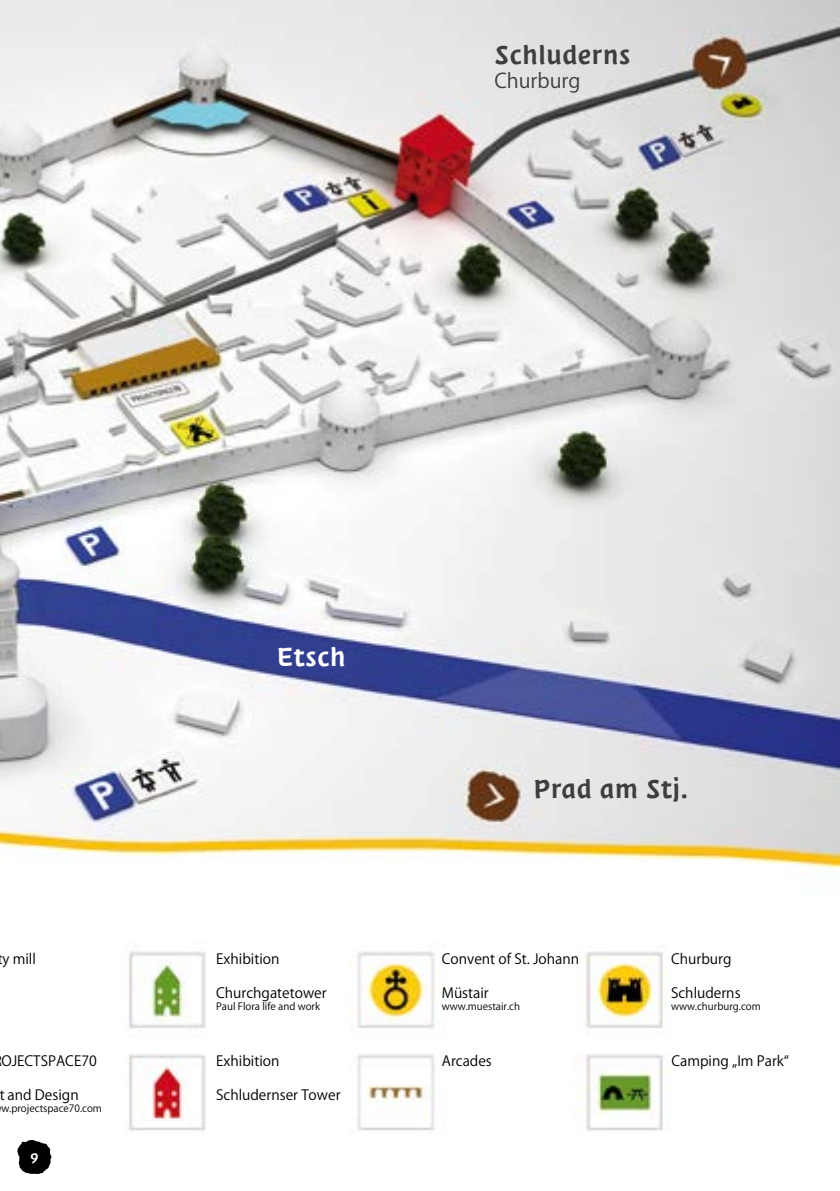
<style>
.page{position:relative;width:840px;height:1191px;background:#fff}
.page>*{position:absolute;margin:0;border:0;box-sizing:border-box;transform-origin:0 0}
.t1{font:30px "Suedtirol";color:#3e3d40}
.t2{font:30px "Suedtirol";color:#fff}
.t3{font:20px "Koz Go Pr 6 N";color:#3e3d40}
.t4{font:16px "Suedtirol";color:#fff}
.t5{font:14px "Koz Go Pr 6 N";color:#000}
.t6{font:10px "Koz Go Pr 6 N";color:#000}
</style>
<div class="page">
<img style="left:0;top:0;width:839px;height:1159px">
<svg style="left:17px;top:1140px;width:34px;height:34px"></svg>
<p class="t1" style="left:494px;top:38px;width:138px">Schluderns</p>
<p class="t3" style="left:494px;top:69px;width:88px">Churburg</p>
<p class="t5" style="left:3px;top:951px;width:35px">y mill</p>
<p class="t5" style="left:1px;top:1053px;width:97px">OJECTSPACE70</p>
<p class="t5" style="left:-1px;top:1086px;width:81px">t and Design</p>
<p class="t6" style="left:1px;top:1102px;width:102px">w.projectspace70.com</p>
<p class="t4" style="left:30px;top:1147px;width:10px">9</p>
<p class="t2" style="left:276px;top:639px;width:71px">Etsch</p>
<p class="t5" style="left:216px;top:951px;width:65px">Exhibition</p>
<p class="t5" style="left:216px;top:984px;width:112px">Churchgatetower</p>
<p class="t6" style="left:216px;top:1000px;width:105px">Paul Flora life and work</p>
<p class="t5" style="left:216px;top:1053px;width:65px">Exhibition</p>
<p class="t5" style="left:216px;top:1086px;width:126px">Schludernser Tower</p>
<p class="t1" style="left:533px;top:771px;width:156px">Prad am Stj.</p>
<p class="t5" style="left:441px;top:951px;width:139px">Convent of St. Johann</p>
<p class="t5" style="left:441px;top:984px;width:48px">Müstair</p>
<p class="t6" style="left:441px;top:1000px;width:80px">www.muestair.ch</p>
<p class="t5" style="left:441px;top:1053px;width:51px">Arcades</p>
<p class="t5" style="left:670px;top:951px;width:62px">Churburg</p>
<p class="t5" style="left:670px;top:984px;width:71px">Schluderns</p>
<p class="t6" style="left:670px;top:1000px;width:91px">www.churburg.com</p>
<p class="t5" style="left:671px;top:1053px;width:119px">Camping „Im Park“</p>
</div>
